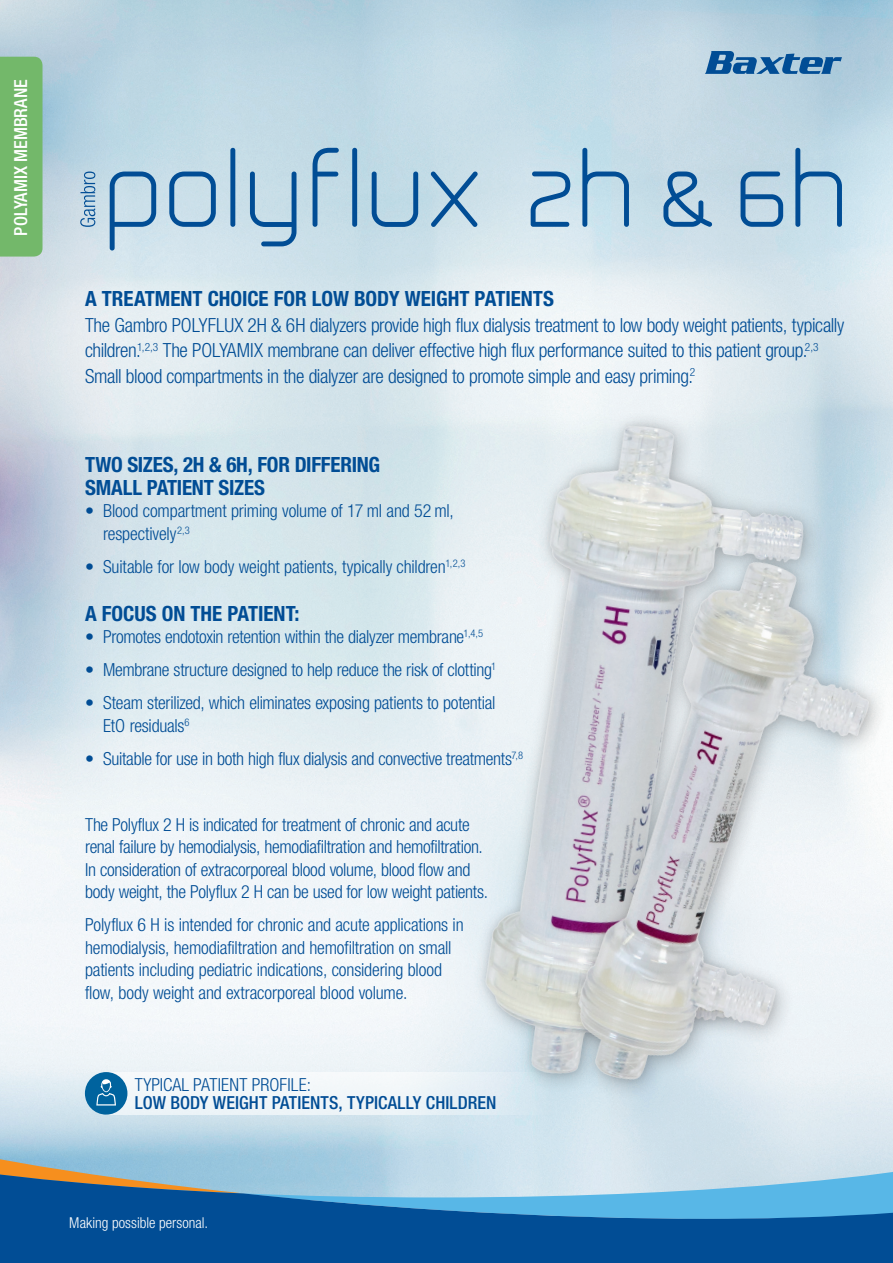
<style>
.page{position:relative;width:893px;height:1263px;background:#fff}
.page>*{position:absolute;margin:0;border:0;box-sizing:border-box;transform-origin:0 0}
.Headline_14_15_Bold{font:700 condensed 21px/22.5px "Helvetica Neue LT Std";letter-spacing:-.005em;color:#014d95}
.Manchet_13_17_Light{font:300 condensed 19.5px/25.5px "Helvetica Neue LT Std";letter-spacing:-.02em;color:#014d95}
.Copy_w_bullets_12_15{font:300 condensed 18px/22.5px "Helvetica Neue LT Std";letter-spacing:-.015em;color:#014d95}
.t1{font:500 condensed 18px "Helvetica Neue LT Std";letter-spacing:.005em;color:#014d95}
.Copy_w_bullets_12_15-2{font:300 condensed 18px "Helvetica Neue LT Std";letter-spacing:.01em;color:#014d95}
.t2{font:500 condensed 18px "Helvetica Neue LT Std";letter-spacing:-.005em;color:#fff}
.t3{font:300 condensed 15px "Helvetica Neue LT Std";color:#fff}
</style>
<div class="page">
<img style="left:0;top:0;width:893px;height:1155px">
<div style="left:106px;top:1072px;width:448px;height:42px;background:#f1f6f9"></div>
<div style="left:85px;top:1072px;width:42px;height:42px;background:#00639e;border-radius:50%"></div>
<svg style="left:96px;top:1079px;width:20px;height:26px"></svg>
<svg style="left:0;top:1155px;width:893px;height:17px;background:#b9d3df"></svg>
<svg style="left:0;top:1172px;width:893px;height:91px;background:#3578af"></svg>
<svg style="left:705px;top:51px;width:137px;height:23px;background:#5a8db9"></svg>
<div style="left:0;top:57px;width:43px;height:200px;background:#73b86a"></div>
<svg style="left:169px;top:172px;width:47px;height:55px;background:#8db2cf"></svg>
<svg style="left:372px;top:172px;width:46px;height:55px;background:#8fb6d0"></svg>
<svg style="left:250px;top:172px;width:46px;height:74px;background:#95b9d2"></svg>
<svg style="left:110px;top:172px;width:46px;height:78px;background:#98bbd4"></svg>
<svg style="left:313px;top:148px;width:26px;height:79px;background:#91b6d0"></svg>
<svg style="left:430px;top:171px;width:48px;height:56px;background:#98bbd3"></svg>
<div style="left:230px;top:148px;width:5px;height:79px;background:#014d95;border-radius:2px"></div>
<div style="left:352px;top:148px;width:5px;height:79px;background:#014d95;border-radius:2px"></div>
<svg style="left:582px;top:148px;width:47px;height:79px;background:#9abfd7"></svg>
<svg style="left:531px;top:171px;width:39px;height:56px;background:#91b5d1"></svg>
<svg style="left:795px;top:148px;width:47px;height:79px;background:#98bcd5"></svg>
<svg style="left:741px;top:172px;width:42px;height:55px;background:#80a8c8"></svg>
<svg style="left:663px;top:172px;width:49px;height:55px;background:#82a9c9"></svg>
<svg style="left:80px;top:172px;width:15px;height:55px"></svg>
<img style="left:446px;top:396px;width:390px;height:721px">
<img style="left:532px;top:523px;width:361px;height:614px">
<p class="t2" style="left:10px;top:235px;width:158px;rotate:-90deg">POLYAMIX MEMBRANE</p>
<p class="Headline_14_15_Bold" style="left:85px;top:287px;width:470px">A TREATMENT CHOICE FOR LOW BODY WEIGHT PATIENTS</p>
<p class="Manchet_13_17_Light" style="left:85px;top:312px;width:761px">The Gambro POLYFLUX 2H &amp; 6H dialyzers provide high flux dialysis treatment to low body weight patients, typically children.<sup>1,2,3</sup> The POLYAMIX membrane can deliver effective high flux performance suited to this patient group.<sup>2,3<br></sup>Small blood compartments in the dialyzer are designed to promote simple and easy priming.<sup>2</sup></p>
<p class="Headline_14_15_Bold" style="left:85px;top:453px;width:297px">TWO SIZES, 2H &amp; 6H, FOR DIFFERING<br>SMALL PATIENT SIZES</p>
<p class="Copy_w_bullets_12_15" style="left:103px;top:500px;width:352px;text-indent:-18px">• Blood compartment priming volume of 17 ml and 52 ml, respectively<sup>2,3</sup></p>
<p class="Copy_w_bullets_12_15" style="left:85px;top:555px;width:382px">• Suitable for low body weight patients, typically children<sup>1,2,3</sup></p>
<p class="Headline_14_15_Bold" style="left:85px;top:602px;width:216px">A FOCUS ON THE PATIENT:</p>
<p class="Copy_w_bullets_12_15" style="left:85px;top:626px;width:399px">• Promotes endotoxin retention within the dialyzer membrane<sup>1,4,5</sup></p>
<p class="Copy_w_bullets_12_15" style="left:85px;top:659px;width:413px">• Membrane structure designed to help reduce the risk of clotting<sup>1</sup></p>
<p class="Copy_w_bullets_12_15" style="left:103px;top:692px;width:394px;text-indent:-18px">• Steam sterilized, which eliminates exposing patients to potential<br>EtO residuals<sup>6</sup></p>
<p class="Copy_w_bullets_12_15" style="left:85px;top:747px;width:440px">• Suitable for use in both high flux dialysis and convective treatments<sup>7,8</sup></p>
<p class="Copy_w_bullets_12_15" style="left:85px;top:813px;width:405px">The Polyflux 2 H is indicated for treatment of chronic and acute renal failure by hemodialysis, hemodiafiltration and hemofiltration.<br>In consideration of extracorporeal blood volume, blood flow and body weight, the Polyflux 2 H can be used for low weight patients.</p>
<p class="Copy_w_bullets_12_15" style="left:85px;top:914px;width:380px">Polyflux 6 H is intended for chronic and acute applications in hemodialysis, hemodiafiltration and hemofiltration on small patients including pediatric indications, considering blood flow, body weight and extracorporeal blood volume.</p>
<p class="Copy_w_bullets_12_15-2" style="left:135px;top:1074px;width:178px">TYPICAL PATIENT PROFILE:</p>
<p class="t1" style="left:135px;top:1092px;width:363px">LOW BODY WEIGHT PATIENTS, TYPICALLY CHILDREN</p>
<p class="t3" style="left:69px;top:1214px;width:140px">Making possible personal.</p>
</div>
